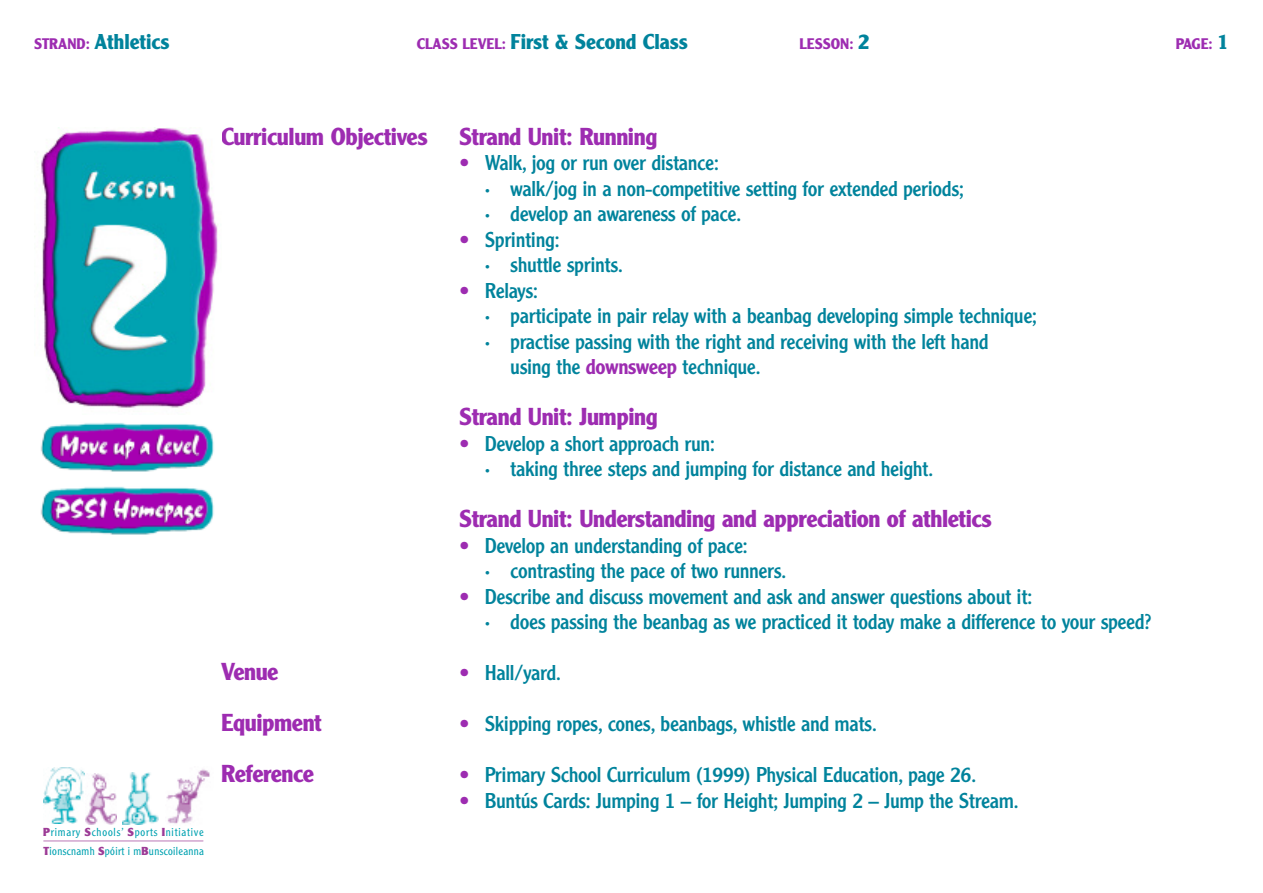
<style>
.page{position:relative;width:1263px;height:893px;background:#fff}
.page>*{position:absolute;margin:0;border:0;box-sizing:border-box;transform-origin:0 0}
.t1{font:700 24px "Clearface Gothic LH";letter-spacing:-.015em;color:#9d2cb1}
.t2{font:21px/25.5px "Clearface Gothic LH";letter-spacing:-.015em;color:#00839c}
.t3{font:700 21px "Clearface Gothic LH";color:#00839c}
.t4{font:700 15px "Clearface Gothic LH";color:#9d2cb1}
.t5{font:300 11.4px/18.3px "Clearface Gothic LH";letter-spacing:.025em;color:#00a2b1}
.s1{font-size:15px;color:#9d2cb1}
.s2{font-size:21px;color:#00839c}
.s3{font-weight:900;color:#9c3b96}
.s4{font-weight:500;color:#9d2cb1}
</style>
<div class="page">
<img style="left:43px;top:767px;width:42px;height:57px">
<hr style="left:44px;top:840px;width:159px;height:1px;background:#9c3b96">
<img style="left:86px;top:774px;width:31px;height:51px">
<img style="left:166px;top:769px;width:44px;height:55px">
<img style="left:123px;top:773px;width:35px;height:51px">
<img style="left:41px;top:128px;width:177px;height:280px">
<img style="left:40px;top:423px;width:174px;height:49px">
<img style="left:40px;top:486px;width:174px;height:49px">
<p class="t3" style="left:34px;top:34px;width:137px"><span class="s1">STRAND:</span> Athletics</p>
<p class="t3" style="left:417px;top:34px;width:273px"><span class="s1">CLASS LEVEL:</span> First &amp; Second Class</p>
<p class="t4" style="left:799px;top:38px;width:72px">LESSON: <span class="s2">2</span></p>
<p class="t4" style="left:1176px;top:38px;width:55px">PAGE: <span class="s2">1</span></p>
<p class="t5" style="left:43px;top:824px;width:162px"><span class="s3">P</span>rimary <span class="s3">S</span>chools’ <span class="s3">S</span>ports <span class="s3">I</span>nitiative<br><span class="s3">T</span>ionscnamh <span class="s3">S</span>póirt i m<span class="s3">B</span>unscoileanna</p>
<p class="t1" style="left:221px;top:128px;width:208px">Curriculum Objectives</p>
<p class="t1" style="left:459px;top:128px;width:200px">Strand Unit: Running</p>
<p class="t2" style="left:485px;top:152px;width:481px;text-indent:-26px"><span class="s4">•</span> Walk, jog or run over distance:<br>· walk/jog in a non-competitive setting for extended periods; · develop an awareness of pace.</p>
<p class="t2" style="left:485px;top:228px;width:140px;text-indent:-26px"><span class="s4">•</span> Sprinting:<br>· shuttle sprints.</p>
<p class="t2" style="left:459px;top:279px;width:81px"><span class="s4">•</span> Relays:</p>
<p class="t2" style="left:485px;top:305px;width:554px">· participate in pair relay with a beanbag developing simple technique;</p>
<p class="t2" style="left:485px;top:330px;width:505px">· practise passing with the right and receiving with the left hand</p>
<p class="t2" style="left:510px;top:356px;width:252px">using the <span class="s4">downsweep</span> technique.</p>
<p class="t1" style="left:459px;top:408px;width:200px">Strand Unit: Jumping</p>
<p class="t2" style="left:485px;top:432px;width:450px;text-indent:-26px"><span class="s4">•</span> Develop a short approach run:<br>· taking three steps and jumping for distance and height.</p>
<p class="t1" style="left:459px;top:510px;width:534px">Strand Unit: Understanding and appreciation of athletics</p>
<p class="t2" style="left:485px;top:534px;width:303px;text-indent:-26px"><span class="s4">•</span> Develop an understanding of pace:<br>· contrasting the pace of two runners.</p>
<p class="t2" style="left:485px;top:585px;width:668px;text-indent:-26px"><span class="s4">•</span> Describe and discuss movement and ask and answer questions about it:<br>· does passing the beanbag as we practiced it today make a difference to your speed?</p>
<p class="t1" style="left:221px;top:663px;width:59px">Venue</p>
<p class="t2" style="left:459px;top:662px;width:103px"><span class="s4">•</span> Hall/yard.</p>
<p class="t1" style="left:221px;top:714px;width:102px">Equipment</p>
<p class="t2" style="left:459px;top:713px;width:419px"><span class="s4">•</span> Skipping ropes, cones, beanbags, whistle and mats.</p>
<p class="t1" style="left:221px;top:765px;width:94px">Reference</p>
<p class="t2" style="left:459px;top:764px;width:519px"><span class="s4">•</span> Primary School Curriculum (1999) Physical Education, page 26.</p>
<p class="t2" style="left:459px;top:789px;width:561px"><span class="s4">•</span> Buntús Cards: Jumping 1 – for Height; Jumping 2 – Jump the Stream.</p>
</div>
